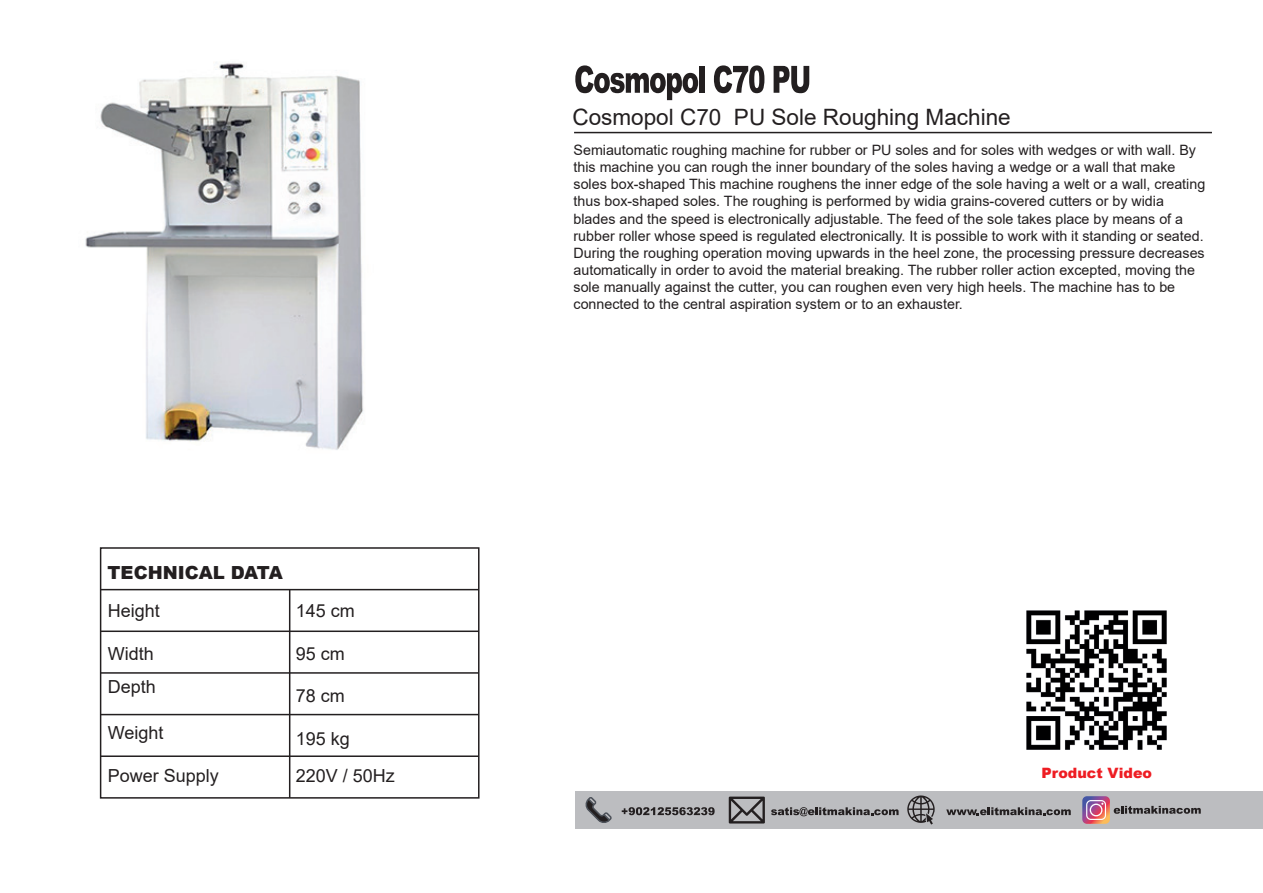
<style>
.page{position:relative;width:1263px;height:893px;background:#fff}
.page>*{position:absolute;margin:0;border:0;box-sizing:border-box;transform-origin:0 0}
.t1{font:22.5px "Arial";color:#231f20}
.t2{font:18px/36.6px "Arial";color:#231f20}
.t3{font:900 18px "Arial";color:#231f20}
.t4{font:14.25px/17.1px "Arial";color:#231f20}
.t5{font:900 14.25px "Arial";color:#ee1d23}
</style>
<div class="page">
<svg style="left:575px;top:65px;width:123px;height:35px"></svg>
<div style="left:699px;top:66px;width:6px;height:27px;background:#231f20"></div>
<svg style="left:714px;top:65px;width:50px;height:28px"></svg>
<svg style="left:774px;top:66px;width:35px;height:27px"></svg>
<div style="left:576px;top:791px;width:687px;height:38px;background:#bcbdc0"></div>
<svg style="left:585px;top:797px;width:27px;height:26px"></svg>
<svg style="left:622px;top:807px;width:93px;height:8px"></svg>
<svg style="left:771px;top:807px;width:127px;height:9px"></svg>
<svg style="left:946px;top:807px;width:125px;height:8px"></svg>
<svg style="left:729px;top:797px;width:36px;height:26px"></svg>
<svg style="left:907px;top:795px;width:28px;height:29px"></svg>
<svg style="left:1082px;top:796px;width:119px;height:28px"></svg>
<hr style="left:574px;top:132px;width:638px;height:1px;background:#231f20">
<img style="left:85px;top:63px;width:279px;height:387px">
<div style="left:100px;top:547px;width:379px;height:252px;border:2px solid #231f20"></div>
<hr style="left:101px;top:755px;width:378px;height:2px;background:#231f20">
<hr style="left:101px;top:714px;width:378px;height:1px;background:#231f20">
<hr style="left:101px;top:672px;width:378px;height:2px;background:#231f20">
<hr style="left:101px;top:630px;width:378px;height:2px;background:#231f20">
<hr style="left:101px;top:589px;width:378px;height:1px;background:#231f20">
<hr style="left:289px;top:590px;width:1px;height:208px;background:#231f20">
<img style="left:1026px;top:610px;width:141px;height:140px">
<p class="t3" style="left:108px;top:559px;width:177px">TECHNICAL DATA</p>
<p class="t2" style="left:108px;top:592px;width:53px">Height</p>
<p class="t2" style="left:108px;top:636px;width:50px;line-height:33.6px">Width<br>Depth</p>
<p class="t2" style="left:108px;top:714px;width:57px">Weight</p>
<p class="t2" style="left:108px;top:757px;width:112px">Power Supply</p>
<p class="t2" style="left:296px;top:592px;width:60px">145 cm</p>
<p class="t2" style="left:296px;top:635px;width:50px">95 cm</p>
<p class="t2" style="left:296px;top:678px;width:50px">78 cm</p>
<p class="t2" style="left:296px;top:720px;width:101px">195 kg<br>220V / 50Hz</p>
<h1 class="t1" style="left:572px;top:101px;width:440px">Cosmopol C70 PU Sole Roughing Machine</h1>
<p class="t4" style="left:573px;top:141px;width:633px">Semiautomatic roughing machine for rubber or PU soles and for soles with wedges or with wall. By this machine you can rough the inner boundary of the soles having a wedge or a wall that make soles box-shaped This machine roughens the inner edge of the sole having a welt or a wall, creating thus box-shaped soles. The roughing is performed by widia grains-covered cutters or by widia blades and the speed is electronically adjustable. The feed of the sole takes place by means of a rubber roller whose speed is regulated electronically. It is possible to work with it standing or seated.<br>During the roughing operation moving upwards in the heel zone, the processing pressure decreases automatically in order to avoid the material breaking. The rubber roller action excepted, moving the sole manually against the cutter, you can roughen even very high heels. The machine has to be connected to the central aspiration system or to an exhauster.</p>
<p class="t5" style="left:1041px;top:762px;width:112px">Product Video</p>
</div>
